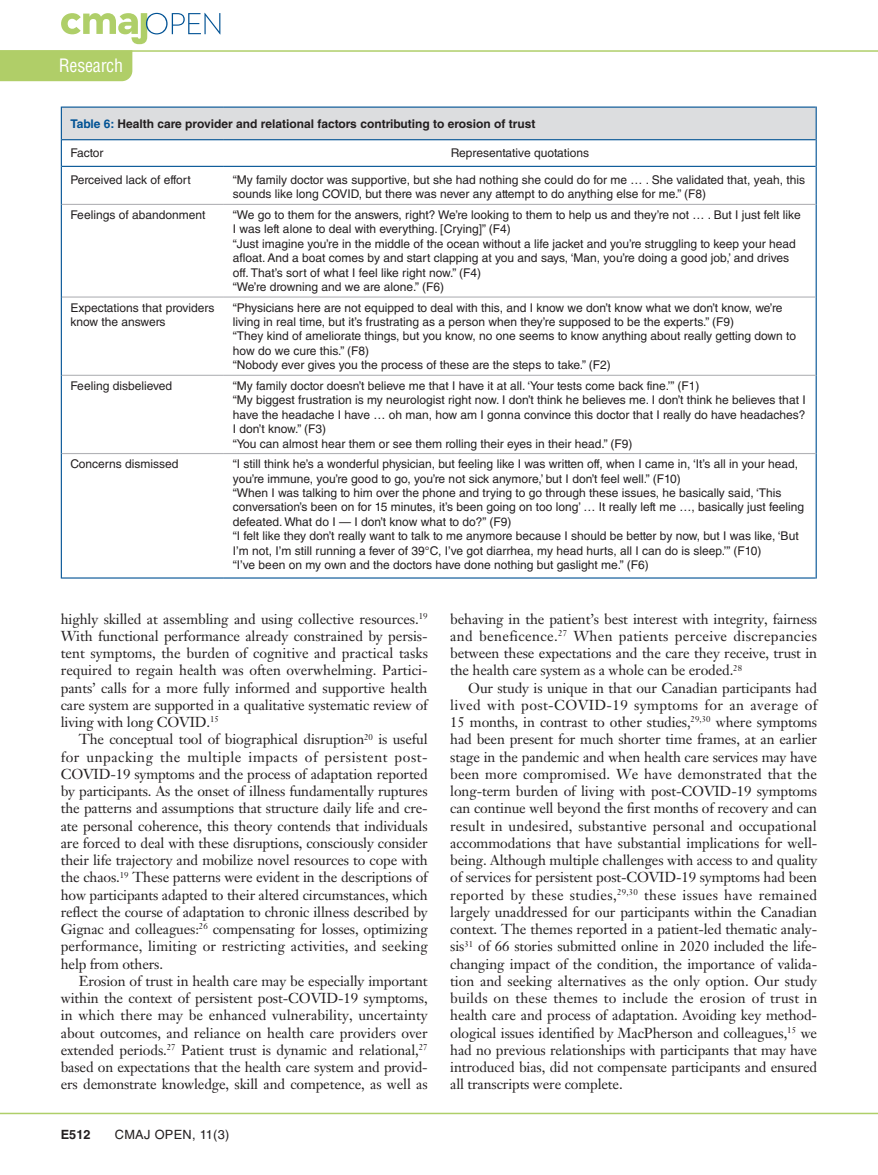
<style>
.page{position:relative;width:878px;height:1175px;background:#fff}
.page>*{position:absolute;margin:0;border:0;box-sizing:border-box;transform-origin:0 0}
.t1{font:condensed 18px "Helvetica LT Std";letter-spacing:-.01em;color:#fff}
.t2{font:14.25px/17.2px "Janson Text LT Std";letter-spacing:-.01em;color:#231f20;text-align:justify}
.t3{font:12.75px "Helvetica LT Std";letter-spacing:.025em;color:#231f20}
.t4{font:700 12.75px "Helvetica LT Std";color:#231f20}
.t5{font:12px/14.4px "Helvetica LT Std";color:#231f20}
.t6{font:700 12px "Helvetica LT Std";color:#231f20}
.s1{color:#005294}
</style>
<div class="page">
<hr style="left:0;top:1112px;width:878px;height:2px;background:#afcf69">
<svg style="left:61px;top:13px;width:159px;height:31px"></svg>
<hr style="left:0;top:50px;width:878px;height:2px;background:#afcf69">
<div style="left:0;top:52px;width:132px;height:29px;background:#b0ce68"></div>
<div style="left:61px;top:107px;width:755px;height:33px;background:#dcdddf"></div>
<hr style="left:62px;top:106px;width:162px;height:2px;background:#005294">
<hr style="left:61px;top:106px;width:1px;height:34px;background:#005294">
<hr style="left:224px;top:106px;width:591px;height:2px;background:#005294">
<hr style="left:815px;top:106px;width:1px;height:34px;background:#005294">
<svg style="left:61px;top:140px;width:1px;height:26px"></svg>
<svg style="left:815px;top:140px;width:1px;height:26px"></svg>
<hr style="left:61px;top:166px;width:1px;height:38px;background:#005294">
<hr style="left:815px;top:166px;width:1px;height:38px;background:#005294">
<hr style="left:61px;top:204px;width:1px;height:93px;background:#005294">
<hr style="left:815px;top:204px;width:1px;height:93px;background:#005294">
<hr style="left:61px;top:297px;width:1px;height:78px;background:#005294">
<hr style="left:815px;top:297px;width:1px;height:78px;background:#005294">
<hr style="left:61px;top:375px;width:1px;height:78px;background:#005294">
<hr style="left:815px;top:375px;width:1px;height:78px;background:#005294">
<hr style="left:61px;top:453px;width:1px;height:125px;background:#005294">
<hr style="left:815px;top:453px;width:1px;height:125px;background:#005294">
<hr style="left:62px;top:296px;width:162px;height:1px;background:#b2b3b7">
<hr style="left:224px;top:296px;width:591px;height:1px;background:#b2b3b7">
<hr style="left:62px;top:375px;width:162px;height:1px;background:#b2b3b7">
<hr style="left:224px;top:375px;width:591px;height:1px;background:#b2b3b7">
<hr style="left:62px;top:453px;width:162px;height:1px;background:#b2b3b7">
<hr style="left:224px;top:453px;width:591px;height:1px;background:#b2b3b7">
<hr style="left:62px;top:139px;width:162px;height:1px;background:#005294">
<hr style="left:224px;top:139px;width:591px;height:1px;background:#005294">
<hr style="left:62px;top:166px;width:162px;height:1px;background:#005294">
<hr style="left:224px;top:166px;width:591px;height:1px;background:#005294">
<hr style="left:62px;top:204px;width:162px;height:1px;background:#b2b3b7">
<hr style="left:224px;top:204px;width:591px;height:1px;background:#b2b3b7">
<hr style="left:62px;top:577px;width:162px;height:1px;background:#005294">
<hr style="left:224px;top:577px;width:591px;height:1px;background:#005294">
<p class="t1" style="left:59px;top:54px;width:66px">Research</p>
<p class="t6" style="left:70px;top:116px;width:466px"><span class="s1">Table 6:</span> Health care provider and relational factors contributing to erosion of trust</p>
<p class="t5" style="left:70px;top:146px;width:35px">Factor</p>
<p class="t5" style="left:451px;top:146px;width:140px">Representative quotations</p>
<p class="t5" style="left:70px;top:172px;width:122px">Perceived lack of effort</p>
<p class="t5" style="left:233px;top:172px;width:573px">“My family doctor was supportive, but she had nothing she could do for me … . She validated that, yeah, this sounds like long COVID, but there was never any attempt to do anything else for me.” (F8)</p>
<p class="t5" style="left:70px;top:207px;width:137px">Feelings of abandonment</p>
<p class="t5" style="left:233px;top:207px;width:569px">“We go to them for the answers, right? We’re looking to them to help us and they’re not … . But I just felt like I was left alone to deal with everything. [Crying]” (F4)<br>“Just imagine you’re in the middle of the ocean without a life jacket and you’re struggling to keep your head afloat. And a boat comes by and start clapping at you and says, ‘Man, you’re doing a good job,’ and drives off. That’s sort of what I feel like right now.” (F4)<br>“We’re drowning and we are alone.” (F6)</p>
<p class="t5" style="left:70px;top:300px;width:145px">Expectations that providers know the answers</p>
<p class="t5" style="left:233px;top:300px;width:564px">“Physicians here are not equipped to deal with this, and I know we don’t know what we don’t know, we’re living in real time, but it’s frustrating as a person when they’re supposed to be the experts.” (F9)<br>“They kind of ameliorate things, but you know, no one seems to know anything about really getting down to how do we cure this.” (F8)<br>“Nobody ever gives you the process of these are the steps to take.” (F2)</p>
<p class="t5" style="left:70px;top:378px;width:103px">Feeling disbelieved</p>
<p class="t5" style="left:233px;top:378px;width:574px">“My family doctor doesn’t believe me that I have it at all. ‘Your tests come back fine.’” (F1)<br>“My biggest frustration is my neurologist right now. I don’t think he believes me. I don’t think he believes that I have the headache I have … oh man, how am I gonna convince this doctor that I really do have headaches?<br>I don’t know.” (F3)<br>“You can almost hear them or see them rolling their eyes in their head.” (F9)</p>
<p class="t5" style="left:70px;top:457px;width:110px">Concerns dismissed</p>
<p class="t5" style="left:233px;top:457px;width:572px">“I still think he’s a wonderful physician, but feeling like I was written off, when I came in, ‘It’s all in your head, you’re immune, you’re good to go, you’re not sick anymore,’ but I don’t feel well.” (F10)<br>“When I was talking to him over the phone and trying to go through these issues, he basically said, ‘This conversation’s been on for 15 minutes, it’s been going on too long’ … It really left me …, basically just feeling defeated. What do I — I don’t know what to do?” (F9)<br>“I felt like they don’t really want to talk to me anymore because I should be better by now, but I was like, ‘But I’m not, I’m still running a fever of 39°C, I’ve got diarrhea, my head hurts, all I can do is sleep.’” (F10)<br>“I’ve been on my own and the doctors have done nothing but gaslight me.” (F6)</p>
<p class="t2" style="left:61px;top:610px;width:368px">highly skilled at assembling and using collective resources.<sup>19<br></sup>With functional performance already constrained by persis&shy;tent symptoms, the burden of cognitive and practical tasks required to regain health was often overwhelming. Partici&shy;pants’ calls for a more fully informed and supportive health care system are supported in a qualitative systematic review of living with long COVID.<sup>15</sup></p>
<p class="t2" style="left:61px;top:730px;width:368px;text-indent:18px">The conceptual tool of biographical disruption<sup>20</sup> is useful for unpacking the multiple impacts of persistent post-COVID-19 symptoms and the process of adaptation reported by participants. As the onset of illness fundamentally ruptures the patterns and assumptions that structure daily life and cre&shy;ate personal coherence, this theory contends that individuals are forced to deal with these disruptions, consciously consider their life trajectory and mobilize novel resources to cope with the chaos.<sup>19</sup> These patterns were evident in the descriptions of how participants adapted to their altered circumstances, which reflect the course of adaptation to chronic illness described by Gignac and colleagues:<sup>26</sup> compensating for losses, optimizing performance, limiting or restricting activities, and seeking help from others.</p>
<p class="t2" style="left:61px;top:972px;width:368px;text-indent:18px">Erosion of trust in health care may be especially important within the context of persistent post-COVID-19 symptoms, in which there may be enhanced vulnerability, uncertainty about outcomes, and reliance on health care providers over extended periods.<sup>27</sup> Patient trust is dynamic and relational,<sup>27 </sup>based on expectations that the health care system and provid&shy;ers demonstrate knowledge, skill and competence, as well as</p>
<p class="t4" style="left:61px;top:1126px;width:31px">E512</p>
<p class="t3" style="left:115px;top:1127px;width:116px">CMAJ OPEN, 11(3)</p>
<p class="t2" style="left:450px;top:610px;width:368px">behaving in the patient’s best interest with integrity, fairness and beneficence.<sup>27</sup> When patients perceive discrepancies between these expectations and the care they receive, trust in the health care system as a whole can be eroded.<sup>28</sup></p>
<p class="t2" style="left:450px;top:679px;width:369px;text-indent:18px">Our study is unique in that our Canadian participants had lived with post-COVID-19 symptoms for an average of 15 months, in contrast to other studies,<sup>29,30</sup> where symptoms had been present for much shorter time frames, at an earlier stage in the pandemic and when health care services may have been more compromised. We have demonstrated that the long-term burden of living with post-COVID-19 symptoms can continue well beyond the first months of recovery and can result in undesired, substantive personal and occupational accommodations that have substantial implications for well&shy;being. Although multiple challenges with access to and quality of services for persistent post-COVID-19 symptoms had been reported by these studies,<sup>29,30</sup> these issues have remained largely unaddressed for our participants within the Canadian context. The themes reported in a patient-led thematic analy&shy;sis<sup>31</sup> of 66 stories submitted online in 2020 included the life&shy;changing impact of the condition, the importance of valida&shy;tion and seeking alternatives as the only option. Our study builds on these themes to include the erosion of trust in health care and process of adaptation. Avoiding key method&shy;ological issues identified by MacPherson and colleagues,<sup>15</sup> we had no previous relationships with participants that may have introduced bias, did not compensate participants and ensured all transcripts were complete.</p>
</div>
